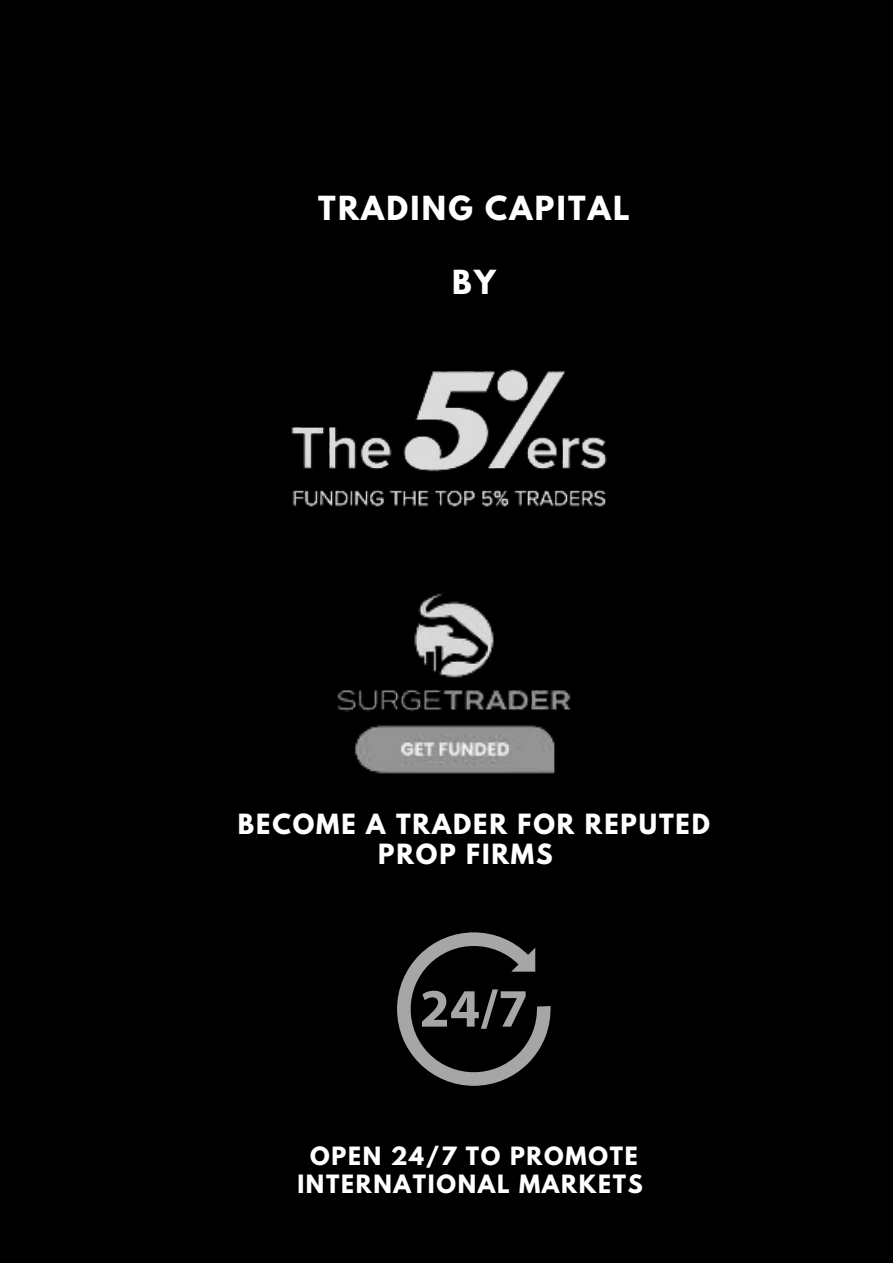
<style>
.page{position:relative;width:893px;height:1264px;background:#fff}
.page>*{position:absolute;margin:0;border:0;box-sizing:border-box;transform-origin:0 0}
.t1{font:700 29.4px "League Spartan";letter-spacing:.075em;color:#fff}
.t2{font:700 24.6px/30.8px "League Spartan";letter-spacing:.075em;color:#fff}
.t3{font:700 22.35px/27.9px "League Spartan";letter-spacing:.075em;color:#fff;text-align:center}
</style>
<div class="page">
<div style="left:0;top:0;width:892px;height:1262px;background:#000"></div>
<img style="left:291px;top:369px;width:316px;height:138px">
<img style="left:337px;top:593px;width:234px;height:181px">
<svg style="left:397px;top:932px;width:154px;height:153px"></svg>
<p class="t1" style="left:318px;top:193px;width:313px">TRADING CAPITAL</p>
<p class="t1" style="left:452px;top:267px;width:45px">BY</p>
<p class="t2" style="left:378px;top:811px;width:333px;text-indent:-140px">BECOME A TRADER FOR REPUTED<br>PROP FIRMS</p>
<p class="t3" style="left:297px;top:1145px;width:347px">OPEN 24/7 TO PROMOTE<br>INTERNATIONAL MARKETS</p>
</div>
